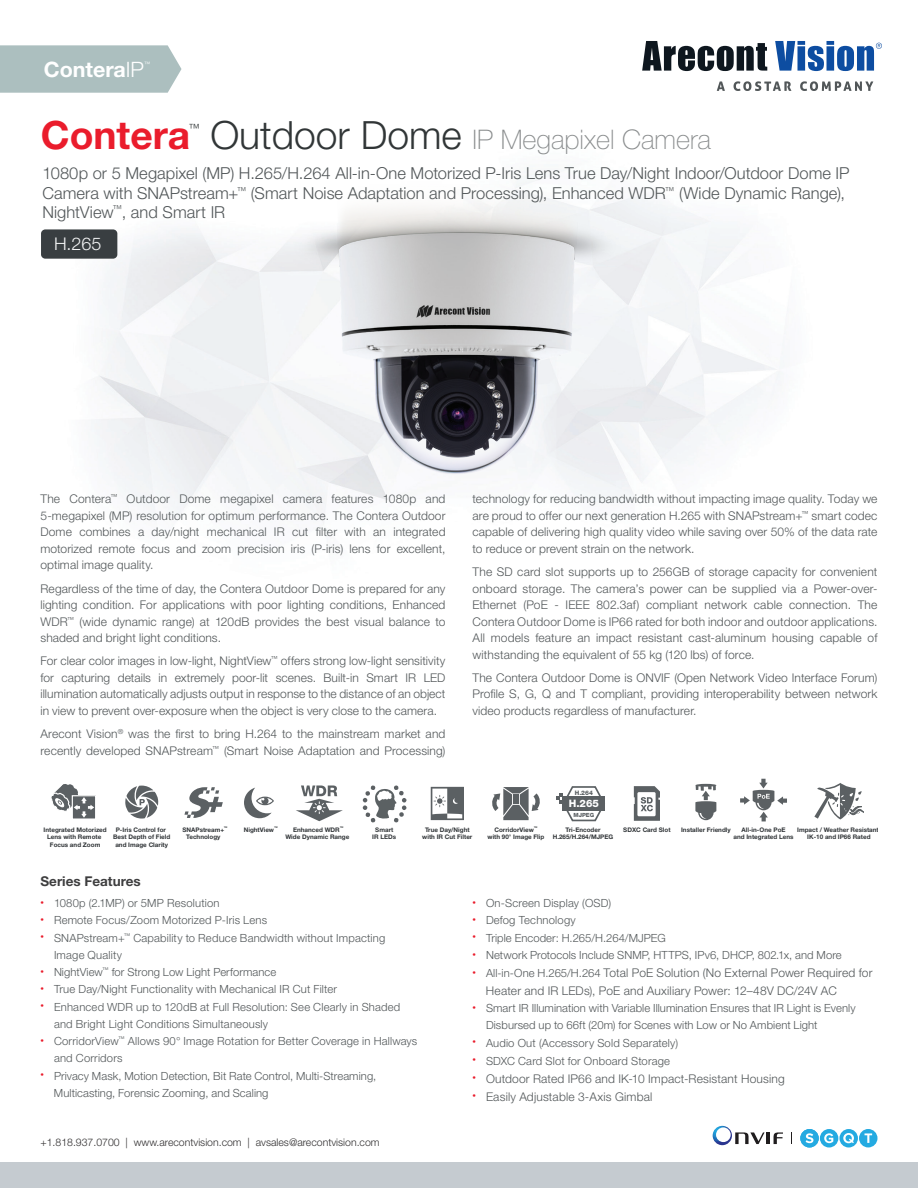
<style>
.page{position:relative;width:918px;height:1188px;background:#fff}
.page>*{position:absolute;margin:0;border:0;box-sizing:border-box;transform-origin:0 0}
.t1{font:700 39px "Helvetica Neue LT Std";color:#ea1c2c}
.t2{font:100 27px "Helvetica Neue LT Std";color:#898c8d}
.t3{font:700 21.3px "Helvetica Neue LT Std";color:#fff}
.t4{font:300 17.55px "Helvetica Neue LT Std";color:#f2f3f4}
.t5{font:300 16.5px/19.4px "Helvetica Neue LT Std";color:#525759}
.t6{font:700 13.5px "Helvetica Neue LT Std";color:#3e3e3f}
.t7{font:300 12px/16.5px "Helvetica Neue LT Std";letter-spacing:.01em;color:#525759;text-align:justify}
.t8{font:300 11.4px "Helvetica Neue LT Std";color:#313637}
.t9{font:300 11.25px/17.2px "Helvetica Neue LT Std";letter-spacing:.01em;color:#525759}
.t10{font:300 10.5px "Helvetica Neue LT Std";color:#312f30}
.t11{font:800 10.2px "Helvetica Neue LT Std";color:#fff}
.t12{font:700 6.3px/7.5px "Helvetica Neue LT Std";color:#303437;text-align:center}
.t13{font:800 6.15px "Helvetica Neue LT Std";color:#5b6063}
.t14{font:300 6px "Helvetica Neue LT Std";color:#fff}
.t15{font:800 5.7px "Helvetica Neue LT Std";color:#5b6063}
.s1{font-weight:300}
.s2{font-weight:300;font-size:39px;color:#313637}
.s3{font-size:11.25px}
</style>
<div class="page">
<img style="left:91px;top:66px;width:787px;height:1082px">
<svg style="left:296px;top:786px;width:47px;height:35px"></svg>
<svg style="left:431px;top:787px;width:33px;height:33px"></svg>
<div style="left:72px;top:795px;width:24px;height:25px;border:1px solid #fff"></div>
<svg style="left:51px;top:783px;width:43px;height:35px"></svg>
<svg style="left:491px;top:787px;width:50px;height:33px"></svg>
<div style="left:513px;top:795px;width:6px;height:9px;background:#5b6063"></div>
<svg style="left:244px;top:788px;width:30px;height:30px"></svg>
<svg style="left:740px;top:779px;width:47px;height:42px"></svg>
<svg style="left:184px;top:787px;width:39px;height:31px"></svg>
<svg style="left:363px;top:785px;width:44px;height:38px"></svg>
<svg style="left:125px;top:786px;width:33px;height:33px"></svg>
<svg style="left:695px;top:784px;width:21px;height:36px"></svg>
<svg style="left:814px;top:783px;width:50px;height:37px"></svg>
<svg style="left:556px;top:785px;width:50px;height:38px"></svg>
<svg style="left:634px;top:786px;width:26px;height:35px"></svg>
<img style="left:180px;top:161px;width:559px;height:325px">
<div style="left:41px;top:229px;width:76px;height:30px;background:#393e41;border-radius:4px"></div>
<hr style="left:766px;top:1132px;width:4px;height:12px;background:#201d1e">
<svg style="left:774px;top:1132px;width:9px;height:12px"></svg>
<svg style="left:713px;top:1126px;width:52px;height:19px"></svg>
<svg style="left:791px;top:1132px;width:1px;height:12px"></svg>
<div style="left:800px;top:1129px;width:19px;height:18px;background:#24aae1;border-radius:50%"></div>
<svg style="left:806px;top:1133px;width:7px;height:10px"></svg>
<div style="left:820px;top:1129px;width:18px;height:18px;background:#24aae1;border-radius:50%"></div>
<svg style="left:824px;top:1133px;width:9px;height:10px"></svg>
<div style="left:839px;top:1129px;width:19px;height:18px;background:#24aae1;border-radius:50%"></div>
<svg style="left:843px;top:1133px;width:11px;height:10px"></svg>
<div style="left:859px;top:1129px;width:18px;height:18px;background:#24aae1;border-radius:50%"></div>
<svg style="left:865px;top:1133px;width:7px;height:10px"></svg>
<svg style="left:0;top:45px;width:182px;height:48px;background:#b0c2c2"></svg>
<svg style="left:642px;top:41px;width:125px;height:30px"></svg>
<svg style="left:775px;top:41px;width:107px;height:30px"></svg>
<svg style="left:717px;top:81px;width:8px;height:10px"></svg>
<svg style="left:734px;top:81px;width:57px;height:10px"></svg>
<svg style="left:800px;top:81px;width:73px;height:10px"></svg>
<div style="left:0;top:1162px;width:918px;height:26px;background:#c5cbd0"></div>
<h3 class="t3" style="left:44px;top:56px;width:102px">Contera<span class="s1">IP</span></h3>
<p class="t14" style="left:144px;top:60px;width:8px">™</p>
<h1 class="t1" style="left:41px;top:111px;width:151px">Contera</h1>
<p class="t8" style="left:188px;top:121px;width:13px">™</p>
<h2 class="t2" style="left:210px;top:124px;width:502px"><span class="s2">Outdoor Dome</span> IP Megapixel Camera</h2>
<p class="t5" style="left:43px;top:163px;width:809px">1080p or 5 Megapixel (MP) H.265/H.264 All-in-One Motorized P-Iris Lens True Day/Night Indoor/Outdoor Dome IP<br>Camera with SNAPstream+<sup>™</sup> (Smart Noise Adaptation and Processing), Enhanced WDR<sup>™</sup> (Wide Dynamic Range),<br>NightView<sup>™</sup>, and Smart IR</p>
<h3 class="t4" style="left:54px;top:233px;width:49px">H.265</h3>
<p class="t7" style="left:41px;top:491px;width:407px">The Contera<sup>™</sup> Outdoor Dome megapixel camera features 1080p and 5-megapixel (MP) resolution for optimum performance. The Contera Outdoor Dome combines a day/night mechanical IR cut filter with an integrated motorized remote focus and zoom precision iris (P-iris) lens for excellent, optimal image quality.</p>
<p class="t7" style="left:40px;top:580px;width:407px">Regardless of the time of day, the Contera Outdoor Dome is prepared for any lighting condition. For applications with poor lighting conditions, Enhanced WDR<sup>™</sup> (wide dynamic range) at 120dB provides the best visual balance to shaded and bright light conditions.</p>
<p class="t7" style="left:40px;top:653px;width:406px">For clear color images in low-light, NightView<sup>™</sup> offers strong low-light sensitivity for capturing details in extremely poor-lit scenes. Built-in Smart IR LED illumination automatically adjusts output in response to the distance of an object in view to prevent over-exposure when the object is very close to the camera.</p>
<p class="t7" style="left:40px;top:725px;width:407px">Arecont Vision<sup>®</sup> was the first to bring H.264 to the mainstream market and recently developed SNAPstream<sup>™</sup> (Smart Noise Adaptation and Processing)</p>
<p class="t7" style="left:473px;top:491px;width:407px">technology for reducing bandwidth without impacting image quality. Today we are proud to offer our next generation H.265 with SNAPstream+<sup>™</sup> smart codec capable of delivering high quality video while saving over 50% of the data rate to reduce or prevent strain on the network.</p>
<p class="t7" style="left:473px;top:563px;width:407px">The SD card slot supports up to 256GB of storage capacity for convenient onboard storage. The camera’s power can be supplied via a Power-over-Ethernet (PoE - IEEE 802.3af) compliant network cable connection. The Contera Outdoor Dome is IP66 rated for both indoor and outdoor applications.<br>All models feature an impact resistant cast-aluminum housing capable of withstanding the equivalent of 55 kg (120 lbs) of force.</p>
<p class="t7" style="left:473px;top:669px;width:407px">The Contera Outdoor Dome is ONVIF (Open Network Video Interface Forum)<br>Profile S, G, Q and T compliant, providing interoperability between network video products regardless of manufacturer.</p>
<p class="t13" style="left:575px;top:789px;width:20px">H.264</p>
<p class="t15" style="left:573px;top:812px;width:22px">MJPEG</p>
<p class="t11" style="left:569px;top:798px;width:32px">H.265</p>
<p class="t12" style="left:44px;top:825px;width:65px">Integrated Motorized<br>Lens with Remote<br>Focus and Zoom</p>
<p class="t12" style="left:488px;top:825px;width:58px">CorridorView<sup>™ </sup>with 90° Image Flip</p>
<p class="t12" style="left:244px;top:825px;width:36px">NightView<sup>™</sup></p>
<p class="t12" style="left:734px;top:825px;width:62px">All-in-One PoE<br>and Integrated Lens</p>
<p class="t12" style="left:285px;top:825px;width:66px">Enhanced WDR<sup>™<br></sup>Wide Dynamic Range</p>
<p class="t12" style="left:422px;top:825px;width:52px">True Day/Night with IR Cut Filter</p>
<p class="t12" style="left:182px;top:825px;width:47px">SNAPstream+<sup>™<br></sup>Technology</p>
<p class="t12" style="left:113px;top:825px;width:59px">P-Iris Control for<br>Best Depth of Field and Image Clarity</p>
<p class="t12" style="left:681px;top:825px;width:51px">Installer Friendly</p>
<p class="t12" style="left:797px;top:825px;width:83px">Impact / Weather Resistant<br>IK-10 and IP66 Rated</p>
<p class="t12" style="left:372px;top:825px;width:25px">Smart<br>IR LEDs</p>
<p class="t12" style="left:623px;top:825px;width:49px">SDXC Card Slot</p>
<p class="t12" style="left:553px;top:825px;width:62px">Tri-Encoder<br>H.265/H.264/MJPEG</p>
<p class="t6" style="left:40px;top:873px;width:102px">Series Features</p>
<p class="t9" style="left:40px;top:894px;width:181px"><sup>•</sup> 1080p (2.1MP) or 5MP Resolution</p>
<p class="t9" style="left:40px;top:911px;width:228px"><sup>•</sup> Remote Focus/Zoom Motorized P-Iris Lens</p>
<p class="t9" style="left:54px;top:929px;width:333px;text-indent:-14px"><sup>•</sup> SNAPstream+<sup>™</sup> Capability to Reduce Bandwidth without Impacting<br>Image Quality</p>
<p class="t9" style="left:40px;top:963px;width:237px"><sup>•</sup> NightView<sup>™</sup> for Strong Low Light Performance</p>
<p class="t9" style="left:40px;top:980px;width:298px"><sup>•</sup> True Day/Night Functionality with Mechanical IR Cut Filter</p>
<p class="t9" style="left:54px;top:998px;width:348px;text-indent:-14px"><sup>•</sup> Enhanced WDR up to 120dB at Full Resolution: See Clearly in Shaded and Bright Light Conditions Simultaneously</p>
<p class="t9" style="left:54px;top:1032px;width:365px;text-indent:-14px"><sup>•</sup> CorridorView<sup>™</sup> Allows 90° Image Rotation for Better Coverage in Hallways and Corridors</p>
<p class="t9" style="left:54px;top:1067px;width:324px;text-indent:-13px"><sup>•</sup> Privacy Mask, Motion Detection, Bit Rate Control, Multi-Streaming,<br>Multicasting, Forensic Zooming, and Scaling</p>
<p class="t10" style="left:40px;top:1136px;width:341px">+1.818.937.0700 | www.arecontvision.com | avsales@arecontvision.com</p>
<p class="t9" style="left:472px;top:894px;width:140px"><sup>•</sup> On-Screen Display (OSD)</p>
<p class="t9" style="left:472px;top:911px;width:105px"><sup>•</sup> Defog Technology</p>
<p class="t9" style="left:472px;top:929px;width:195px"><sup>•</sup> Triple Encoder: H.265/H.264/MJPEG</p>
<p class="t9" style="left:472px;top:946px;width:371px"><sup>•</sup> Network Protocols Include SNMP, HTTPS, IPv6, DHCP, 802.1x, and More</p>
<p class="t7" style="left:486px;top:963px;width:388px;line-height:18px;text-indent:-13px"><sup>•</sup> <span class="s3">All-in-One H.265/H.264</span> Total PoE Solution (No External Power Required for<br>Heater and IR LEDs), PoE and Auxiliary Power: 12–48V DC/24V AC</p>
<p class="t9" style="left:486px;top:999px;width:371px;text-indent:-14px"><sup>•</sup> Smart IR Illumination with Variable Illumination Ensures that IR Light is Evenly<br>Disbursed up to 66ft (20m) for Scenes with Low or No Ambient Light</p>
<p class="t9" style="left:472px;top:1034px;width:207px"><sup>•</sup> Audio Out (Accessory Sold Separately)</p>
<p class="t9" style="left:472px;top:1052px;width:199px"><sup>•</sup> SDXC Card Slot for Onboard Storage</p>
<p class="t7" style="left:473px;top:1070px;width:314px"><sup>•</sup> Outdoor Rated IP66 and IK-10 Impact-Resistant Housing</p>
<p class="t7" style="left:473px;top:1088px;width:181px"><sup>•</sup> Easily Adjustable 3-Axis Gimbal</p>
</div>
